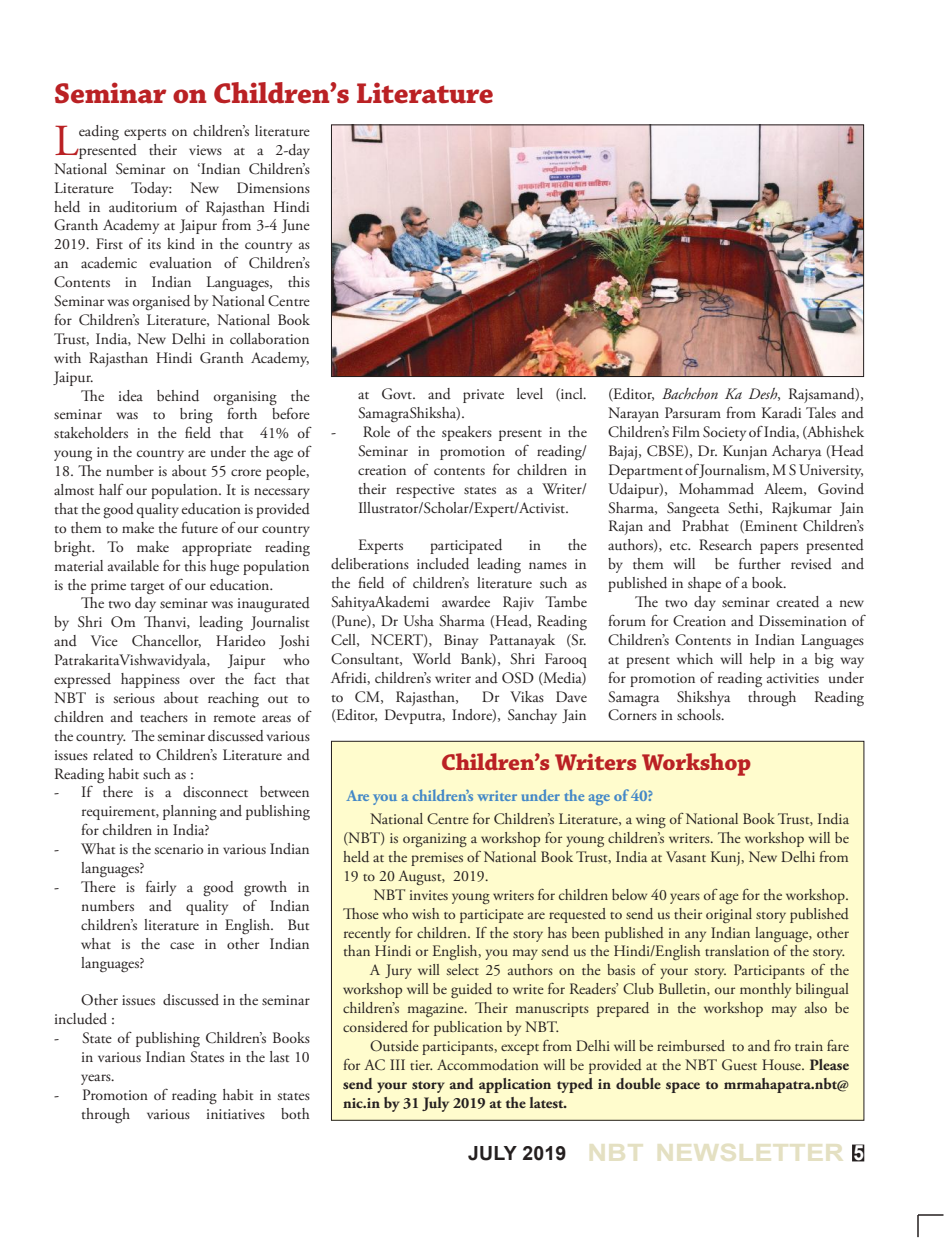
<style>
.page{position:relative;width:945px;height:1242px;background:#fff}
.page>*{position:absolute;margin:0;border:0;box-sizing:border-box;transform-origin:0 0}
.t1{font:44.25px "Adobe Garamond Pro";color:#ba2124}
.t2{font:700 30px "Chaparral Pro";letter-spacing:-.01em;color:#ba2124}
.t3{font:700 24px "Chaparral Pro";letter-spacing:-.01em;color:#ba2124}
.t4{font:700 24px "Arial";color:#e4e0c2;scale:1.14 1}
.t5{font:700 16.5px "Adobe Garamond Pro";letter-spacing:-.01em;color:#4488c7}
.t6{font:15.75px/18.9px "Adobe Garamond Pro";color:#241f1f;text-align:justify}
.t7{font:700 15.75px "Adobe Garamond Pro";color:#241f1f}
.s1{font-style:italic}
.s2{font-weight:700}
.s3{font-size:19.5px;color:#241f1f}
.s4{font-size:21px;color:#fff}
</style>
<div class="page">
<div style="left:331px;top:741px;width:533px;height:379px;background:#fffccd"></div>
<div style="left:854px;top:1146px;width:9px;height:14px;background:#241f1f"></div>
<div style="left:852px;top:1145px;width:12px;height:16px;border:3px solid #241f1f"></div>
<hr style="left:917px;top:1215px;width:2px;height:22px;background:#241f1f">
<hr style="left:918px;top:1214px;width:26px;height:2px;background:#241f1f">
<img style="left:333px;top:126px;width:529px;height:249px">
<div style="left:331px;top:124px;width:533px;height:253px;border:1px solid #241f1f"></div>
<h2 class="t2" style="left:54px;top:76px;width:441px">Seminar on Children’s Literature</h2>
<h1 class="t1" style="left:54px;top:114px;width:26px">L</h1>
<p class="t6" style="left:79px;top:122px;width:233px">eading experts on children’s literature</p>
<p class="t6" style="left:79px;top:141px;width:233px">presented their views at a 2-day</p>
<p class="t6" style="left:54px;top:160px;width:257px">National Seminar on ‘Indian Children’s</p>
<p class="t6" style="left:54px;top:179px;width:257px">Literature Today: New Dimensions</p>
<p class="t6" style="left:54px;top:198px;width:257px">held in auditorium of Rajasthan Hindi</p>
<p class="t6" style="left:54px;top:217px;width:257px">Granth Academy at Jaipur from 3-4 June</p>
<p class="t6" style="left:54px;top:235px;width:257px">2019. First of its kind in the country as</p>
<p class="t6" style="left:54px;top:254px;width:257px">an academic evaluation of Children’s</p>
<p class="t6" style="left:54px;top:273px;width:257px">Contents in Indian Languages, this</p>
<p class="t6" style="left:54px;top:292px;width:257px">Seminar was organised by National Centre</p>
<p class="t6" style="left:54px;top:311px;width:257px">for Children’s Literature, National Book</p>
<p class="t6" style="left:54px;top:330px;width:257px">Trust, India, New Delhi in collaboration</p>
<p class="t6" style="left:54px;top:349px;width:257px">with Rajasthan Hindi Granth Academy,</p>
<p class="t6" style="left:54px;top:368px;width:41px">Jaipur.</p>
<p class="t6" style="left:81px;top:387px;width:230px">The idea behind organising the</p>
<p class="t6" style="left:54px;top:406px;width:257px">seminar was to bring forth before</p>
<p class="t6" style="left:54px;top:424px;width:257px">stakeholders in the field that 41% of</p>
<p class="t6" style="left:54px;top:443px;width:257px">young in the country are under the age of</p>
<p class="t6" style="left:54px;top:462px;width:257px">18. The number is about 55 crore people, almost half our population. It is necessary that the good quality education is provided to them to make the future of our country bright. To make appropriate reading material available for this huge population is the prime target of our education.</p>
<p class="t6" style="left:54px;top:595px;width:257px;text-indent:27px">The two day seminar was inaugurated by Shri Om Thanvi, leading Journalist and Vice Chancellor, Harideo Joshi PatrakaritaVishwavidyala, Jaipur who expressed happiness over the fact that NBT is serious about reaching out to children and teachers in remote areas of the country. The seminar discussed various issues related to Children’s Literature and Reading habit such as :</p>
<p class="t6" style="left:81px;top:784px;width:230px;text-indent:-27px">- If there is a disconnect between requirement, planning and publishing for children in India?</p>
<p class="t6" style="left:81px;top:840px;width:230px;text-indent:-27px">- What is the scenario in various Indian languages?</p>
<p class="t6" style="left:81px;top:878px;width:230px;text-indent:-27px">- There is fairly a good growth in numbers and quality of Indian children’s literature in English. But what is the case in other Indian languages?</p>
<p class="t6" style="left:54px;top:991px;width:257px;text-indent:27px">Other issues discussed in the seminar included :</p>
<p class="t6" style="left:81px;top:1029px;width:230px;text-indent:-27px">- State of publishing Children’s Books in various Indian States in the last 10 years.</p>
<p class="t6" style="left:54px;top:1086px;width:257px;text-align:right">- Promotion of reading habit in states through various initiatives both</p>
<p class="t6" style="left:358px;top:385px;width:230px">at Govt. and private level (incl.<br>SamagraShiksha).</p>
<p class="t6" style="left:358px;top:423px;width:230px;text-indent:-27px">- Role of the speakers present in the Seminar in promotion of reading/ creation of contents for children in their respective states as a Writer/ Illustrator/Scholar/Expert/Activist.</p>
<p class="t6" style="left:358px;top:536px;width:47px">Experts</p>
<p class="t6" style="left:430px;top:536px;width:74px">participated</p>
<p class="t6" style="left:529px;top:536px;width:14px">in</p>
<p class="t6" style="left:608px;top:385px;width:257px">(Editor, <span class="s1">Bachchon Ka Desh</span>, Rajsamand), Narayan Parsuram from Karadi Tales and Children’s Film Society of India, (Abhishek Bajaj, CBSE), Dr. Kunjan Acharya (Head Department of Journalism, M S University, Udaipur), Mohammad Aleem, Govind Sharma, Sangeeta Sethi, Rajkumar Jain Rajan and Prabhat (Eminent Children’s authors), etc. Research papers presented by them will be further revised and published in shape of a book.</p>
<p class="t6" style="left:608px;top:593px;width:257px;text-indent:27px">The two day seminar created a new forum for Creation and Dissemination of Children’s Contents in Indian Languages at present which will help in a big way for promotion of reading activities under Samagra Shikshya through Reading Corners in schools.</p>
<h3 class="t3" style="left:441px;top:748px;width:312px">Children’s Writers Workshop</h3>
<p class="t5" style="left:347px;top:786px;width:308px">Are you a children’s writer under the age of 40?</p>
<p class="t6" style="left:343px;top:810px;width:507px;text-indent:27px">National Centre for Children’s Literature, a wing of National Book Trust, India (NBT) is organizing a workshop for young children’s writers. The workshop will be held at the premises of National Book Trust, India at Vasant Kunj, New Delhi from 19 to 20 August, 2019.</p>
<p class="t6" style="left:374px;top:886px;width:477px">NBT invites young writers for children below 40 years of age for the workshop.</p>
<p class="t6" style="left:343px;top:905px;width:507px">Those who wish to participate are requested to send us their original story published</p>
<p class="t6" style="left:343px;top:924px;width:507px">recently for children. If the story has been published in any Indian language, other</p>
<p class="t6" style="left:343px;top:943px;width:504px">than Hindi or English, you may send us the Hindi/English translation of the story.</p>
<p class="t6" style="left:370px;top:961px;width:480px">A Jury will select 25 authors on the basis of your story. Participants of the</p>
<p class="t6" style="left:343px;top:980px;width:507px">workshop will be guided to write for Readers’ Club Bulletin, our monthly bilingual</p>
<p class="t6" style="left:343px;top:999px;width:507px">children’s magazine. Their manuscripts prepared in the workshop may also be</p>
<p class="t6" style="left:343px;top:1018px;width:218px">considered for publication by NBT.</p>
<p class="t6" style="left:370px;top:1037px;width:480px">Outside participants, except from Delhi will be reimbursed to and fro train fare</p>
<p class="t6" style="left:343px;top:1056px;width:507px">for AC III tier. Accommodation will be provided at the NBT Guest House. <span class="s2">Please</span></p>
<p class="t7" style="left:343px;top:1075px;width:507px">send your story and application typed in double space to mrmahapatra.nbt@</p>
<p class="t7" style="left:343px;top:1093px;width:226px">nic.in by 31 July 2019 at the latest.</p>
<p class="t6" style="left:331px;top:536px;width:257px;text-indent:237px">the deliberations included leading names in the field of children’s literature such as SahityaAkademi awardee Rajiv Tambe (Pune), Dr Usha Sharma (Head, Reading Cell, NCERT), Binay Pattanayak (Sr.<br>Consultant, World Bank), Shri Farooq Afridi, children’s writer and OSD (Media) to CM, Rajasthan,</p>
<p class="t6" style="left:331px;top:688px;width:257px;text-align:right">Dr Vikas Dave<br>(Editor, Devputra, Indore), Sanchay Jain</p>
<h3 class="t4" style="left:468px;top:1137px;width:349px"><span class="s3">JULY 2019</span> NBT NEWSLETTER <span class="s4">5</span></h3>
</div>
